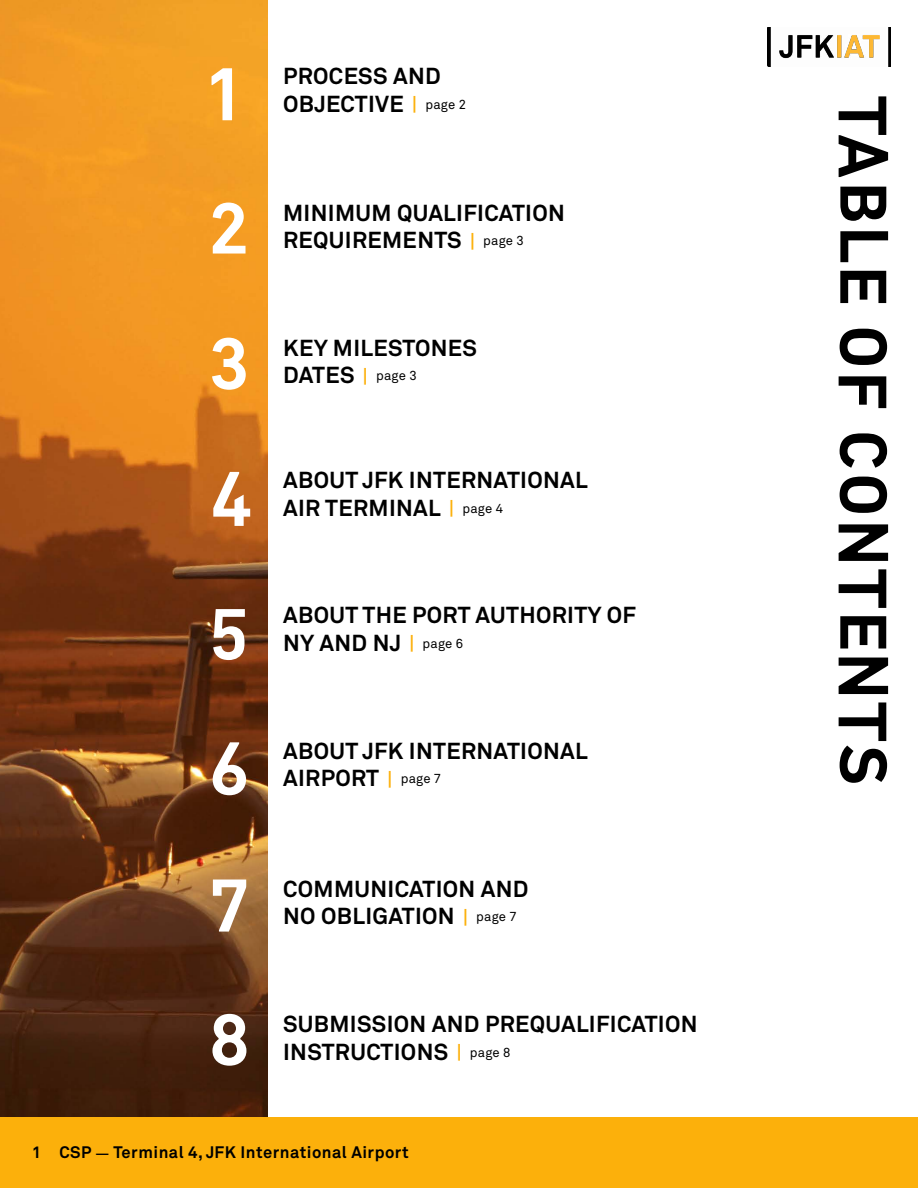
<style>
.page{position:relative;width:918px;height:1188px;background:#fff}
.page>*{position:absolute;margin:0;border:0;box-sizing:border-box;transform-origin:0 0}
.t1{font:72px/135.1px "Terminal Four Filled";color:#fff}
.t2{font:66px "Terminal Four Filled";letter-spacing:.015em;color:#000}
.t3{font:700 22.95px/27.5px "Akkurat";letter-spacing:.015em;color:#000}
.t4{font:700 16.5px "Akkurat";letter-spacing:.03em;color:#000}
.s1{font-size:18px;color:#fcb00b}
.s2{font-weight:400;font-size:13.05px}
.s3{font-size:12px}
</style>
<div class="page">
<img style="left:767px;top:27px;width:124px;height:39px">
<img style="left:0;top:1px;width:268px;height:1116px">
<div style="left:0;top:1117px;width:918px;height:71px;background:#fcb00b"></div>
<h1 class="t1" style="left:208px;top:25px;width:48px">1<br>2<br>3<br>4<br>5<br>6<br>7<br>8</h1>
<p class="t3" style="left:283px;top:63px;width:184px">PROCESS AND<br>OBJECTIVE <span class="s1">|</span> <span class="s2">page 2</span></p>
<p class="t3" style="left:283px;top:199px;width:283px">MINIMUM QUALIFICATION<br>REQUIREMENTS <span class="s1">|</span> <span class="s2">page 3</span></p>
<p class="t3" style="left:283px;top:334px;width:195px">KEY MILESTONES<br>DATES <span class="s1">|</span> <span class="s2">page 3</span></p>
<p class="t3" style="left:283px;top:467px;width:306px">ABOUT JFK INTERNATIONAL<br>AIR TERMINAL <span class="s1">|</span> <span class="s2">page 4</span></p>
<p class="t3" style="left:283px;top:602px;width:354px">ABOUT THE PORT AUTHORITY OF<br>NY AND NJ <span class="s1">|</span> <span class="s2">page 6</span></p>
<p class="t3" style="left:283px;top:737px;width:306px">ABOUT JFK INTERNATIONAL<br>AIRPORT <span class="s1">|</span> <span class="s2">page 7</span></p>
<p class="t3" style="left:283px;top:875px;width:247px">COMMUNICATION AND<br>NO OBLIGATION <span class="s1">|</span> <span class="s2">page 7</span></p>
<p class="t3" style="left:283px;top:1010px;width:416px">SUBMISSION AND PREQUALIFICATION<br>INSTRUCTIONS <span class="s1">|</span> <span class="s2">page 8</span></p>
<p class="t4" style="left:32px;top:1142px;width:378px">1 CSP <span class="s3">—</span> Terminal 4, JFK International Airport</p>
<h2 class="t2" style="left:911px;top:95px;width:693px;rotate:90deg">table of contents</h2>
</div>
